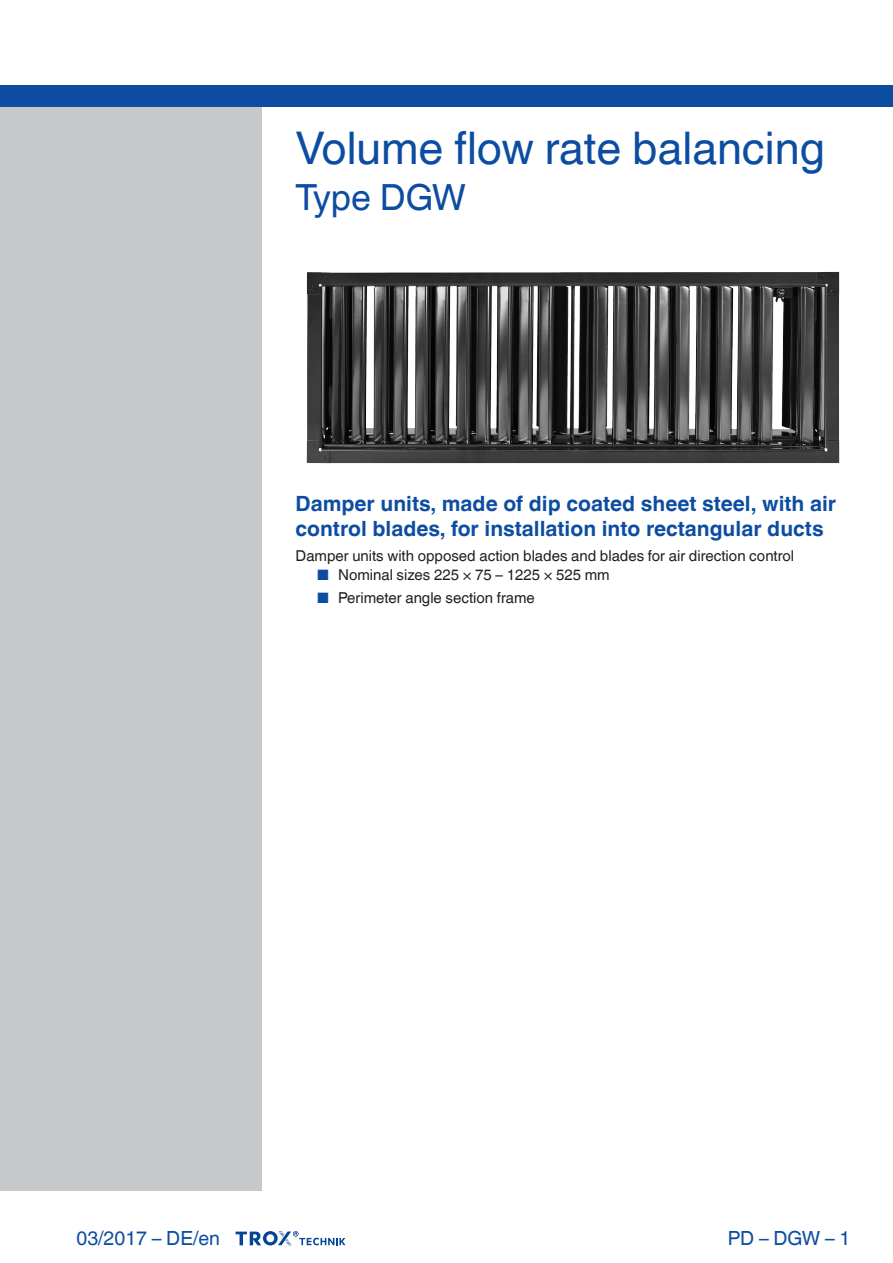
<style>
.page{position:relative;width:893px;height:1263px;background:#fff}
.page>*{position:absolute;margin:0;border:0;box-sizing:border-box;transform-origin:0 0}
.leaflet_head1{font:45px "TROX Helvetica";color:#0d4da1}
.Standard_oben_links{font:36px "TROX Helvetica";color:#0d4da1}
.leaflet_intro_descr{font:700 21px/25.5px "TROX Helvetica";color:#0d4da1}
.country{font:19.5px "TROX Helvetica";color:#0d4da1}
.pagina_li-re{font:19.5px "TROX Helvetica";color:#0d4da1}
.leaflet_intro_descr-2{font:15px "TROX Helvetica";color:#231f20}
.s1{color:#0d4da1}
</style>
<div class="page">
<div style="left:0;top:106px;width:261px;height:1084px;background:#c7c8ca"></div>
<div style="left:0;top:85px;width:893px;height:21px;background:#0d4da1"></div>
<svg style="left:236px;top:1231px;width:110px;height:15px"></svg>
<img style="left:306px;top:271px;width:534px;height:193px">
<p class="leaflet_head1" style="left:296px;top:122px;width:531px">Volume flow rate balancing</p>
<p class="Standard_oben_links" style="left:296px;top:176px;width:172px">Type DGW</p>
<p class="leaflet_intro_descr" style="left:296px;top:491px;width:542px">Damper units, made of dip coated sheet steel, with air control blades, for installation into rectangular ducts</p>
<p class="leaflet_intro_descr-2" style="left:296px;top:547px;width:500px">Damper units with opposed action blades and blades for air direction control</p>
<p class="leaflet_intro_descr-2" style="left:317px;top:566px;width:294px"><span class="s1">■</span> Nominal sizes 225 × 75 – 1225 × 525 mm</p>
<p class="leaflet_intro_descr-2" style="left:317px;top:589px;width:219px"><span class="s1">■</span> Perimeter angle section frame</p>
<p class="country" style="left:77px;top:1227px;width:145px">03/2017 – DE/en</p>
<p class="pagina_li-re" style="left:728px;top:1227px;width:124px">PD – DGW – 1</p>
</div>
